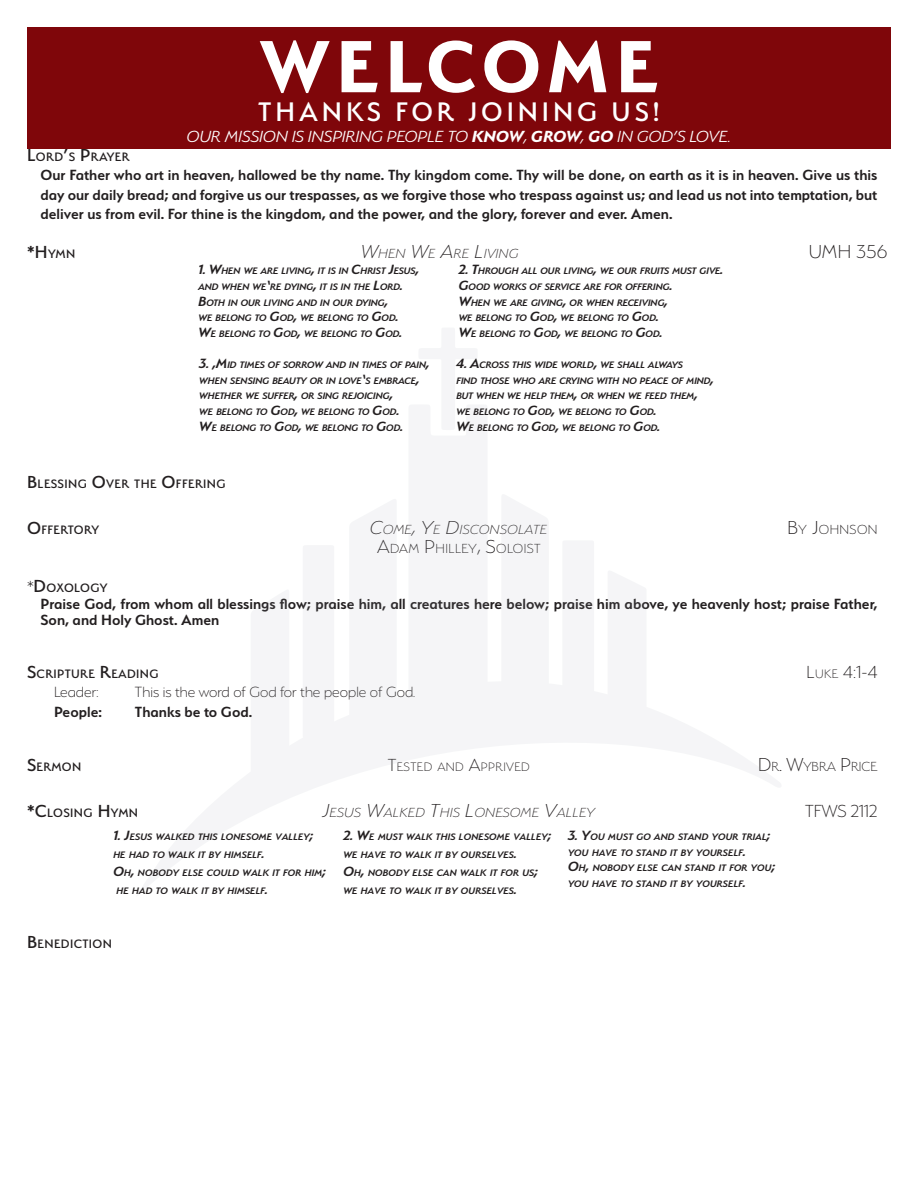
<style>
.page{position:relative;width:918px;height:1188px;background:#fff}
.page>*{position:absolute;margin:0;border:0;box-sizing:border-box;transform-origin:0 0}
.Main{font:700 82.5px "Serenity";letter-spacing:.07em;color:#fff}
.Secondary{font:500 30px "Serenity";letter-spacing:.13em;color:#fff}
.Reponses{font:200 21px "Serenity";letter-spacing:.02em;color:#231f20}
.Order{font:200 19.5px "Serenity";letter-spacing:-.01em;color:#231f20}
.Secondary-2{font:italic 300 18px "Serenity";color:#fff}
.Reponses-2{font:600 16.5px/19.5px "Serenity";color:#231f20;text-align:justify}
.Call_to_Worship{font:200 16.5px "Serenity";color:#231f20}
.Call_to_Worship-2{font:600 16.5px "Serenity";color:#231f20}
.Order-2{font:italic 200 14.7px "Serenity";letter-spacing:.03em;color:#231f20}
.Order-3{font:200 14.7px "Serenity";letter-spacing:.03em;color:#231f20}
.Reponses-3{font:italic 200 14.7px "Serenity";letter-spacing:.03em;color:#231f20}
.Order-4{font:500 13.65px "Serenity";letter-spacing:.03em;color:#231f20}
.Order-5{font:200 13.65px "Serenity";letter-spacing:.03em;color:#231f20}
.Order-6{font:500 13.65px "Serenity";letter-spacing:.01em;color:#231f20}
.Reponses-4{font:500 13.65px "Serenity";color:#231f20}
.Order-7{font:italic 600 10.5px/18px "Serenity";letter-spacing:-.015em;color:#231f20}
.s1{font-weight:700}
.s2{font-size:19.5px}
.s3{font-size:21px}
.s4{font-size:15px}
.s5{font-weight:200;font-size:18px}
.s6{font-size:13.65px}
</style>
<div class="page">
<div style="left:27px;top:27px;width:864px;height:121px;background:#7f060a"></div>
<p class="Main" style="left:260px;top:20px;width:400px">WELCOME</p>
<p class="Secondary" style="left:258px;top:95px;width:403px">THANKS FOR JOINING US!</p>
<p class="Secondary-2" style="left:187px;top:127px;width:546px">OUR MISSION IS INSPIRING PEOPLE TO <span class="s1">KNOW</span>, <span class="s1">GROW</span>, <span class="s1">GO</span> IN GOD’S LOVE.</p>
<p class="Order-4" style="left:27px;top:149px;width:104px"><span class="s2">L</span>ORD<span class="s2">’</span>S <span class="s2">P</span> RAYER</p>
<p class="Reponses-2" style="left:40px;top:165px;width:839px">Our Father who art in heaven, hallowed be thy name. Thy kingdom come. Thy will be done, on earth as it is in heaven. Give us this day our daily bread; and forgive us our trespasses, as we forgive those who trespass against us; and lead us not into temptation, but deliver us from evil. For thine is the kingdom, and the power, and the glory, forever and ever. Amen.</p>
<p class="Reponses-4" style="left:27px;top:247px;width:50px"><span class="s2">*H</span>YMN</p>
<p class="Reponses-3" style="left:361px;top:246px;width:159px"><span class="s3">W</span>HEN <span class="s3">W</span>E <span class="s3">A</span>RE <span class="s3">L</span>IVING</p>
<p class="Reponses" style="left:809px;top:241px;width:80px">UMH 356</p>
<p class="Order-7" style="left:198px;top:262px;width:222px"><span class="s4">1. W</span>HEN WE ARE LIVING<span class="s4">,</span> IT IS IN <span class="s4">C</span>HRIST <span class="s4">J</span>ESUS<span class="s4">,</span></p>
<p class="Order-7" style="left:198px;top:277px;width:206px">AND WHEN WE<span class="s4">‘</span>RE DYING<span class="s4">,</span> IT IS IN THE <span class="s4">L</span>ORD<span class="s4">.</span></p>
<p class="Order-7" style="left:198px;top:293px;width:191px"><span class="s4">B</span>OTH IN OUR LIVING AND IN OUR DYING<span class="s4">,</span></p>
<p class="Order-7" style="left:198px;top:309px;width:202px">WE BELONG TO <span class="s4">G</span>OD<span class="s4">,</span> WE BELONG TO <span class="s4">G</span>OD<span class="s4">.</span></p>
<p class="Order-7" style="left:198px;top:325px;width:206px"><span class="s4">W</span>E BELONG TO <span class="s4">G</span>OD<span class="s4">,</span> WE BELONG TO <span class="s4">G</span>OD<span class="s4">.</span></p>
<p class="Order-7" style="left:199px;top:356px;width:232px"><span class="s4">3. ‚M</span>ID TIMES OF SORROW AND IN TIMES OF PAIN<span class="s4">,</span></p>
<p class="Order-7" style="left:199px;top:371px;width:222px">WHEN SENSING BEAUTY OR IN LOVE<span class="s4">‘</span>S EMBRACE<span class="s4">,</span></p>
<p class="Order-7" style="left:199px;top:387px;width:195px">WHETHER WE SUFFER<span class="s4">,</span> OR SING REJOICING<span class="s4">,</span></p>
<p class="Order-7" style="left:199px;top:403px;width:202px">WE BELONG TO <span class="s4">G</span>OD<span class="s4">,</span> WE BELONG TO <span class="s4">G</span>OD<span class="s4">.</span></p>
<p class="Order-7" style="left:199px;top:419px;width:206px"><span class="s4">W</span>E BELONG TO <span class="s4">G</span>OD<span class="s4">,</span> WE BELONG TO <span class="s4">G</span>OD<span class="s4">.</span></p>
<p class="Order-7" style="left:459px;top:262px;width:266px"><span class="s4">2. T</span>HROUGH ALL OUR LIVING<span class="s4">,</span> WE OUR FRUITS MUST GIVE<span class="s4">.</span></p>
<p class="Order-7" style="left:459px;top:277px;width:215px"><span class="s4">G</span>OOD WORKS OF SERVICE ARE FOR OFFERING<span class="s4">.</span></p>
<p class="Order-7" style="left:459px;top:293px;width:211px"><span class="s4">W</span>HEN WE ARE GIVING<span class="s4">,</span> OR WHEN RECEIVING<span class="s4">,</span></p>
<p class="Order-7" style="left:459px;top:309px;width:202px">WE BELONG TO <span class="s4">G</span>OD<span class="s4">,</span> WE BELONG TO <span class="s4">G</span>OD<span class="s4">.</span></p>
<p class="Order-7" style="left:459px;top:325px;width:206px"><span class="s4">W</span>E BELONG TO <span class="s4">G</span>OD<span class="s4">,</span> WE BELONG TO <span class="s4">G</span>OD<span class="s4">.</span></p>
<p class="Order-7" style="left:456px;top:356px;width:228px"><span class="s4">4. A</span>CROSS THIS WIDE WORLD<span class="s4">,</span> WE SHALL ALWAYS</p>
<p class="Order-7" style="left:456px;top:371px;width:259px">FIND THOSE WHO ARE CRYING WITH NO PEACE OF MIND<span class="s4">,</span></p>
<p class="Order-7" style="left:456px;top:387px;width:243px">BUT WHEN WE HELP THEM<span class="s4">,</span> OR WHEN WE FEED THEM<span class="s4">,</span></p>
<p class="Order-7" style="left:456px;top:403px;width:202px">WE BELONG TO <span class="s4">G</span>OD<span class="s4">,</span> WE BELONG TO <span class="s4">G</span>OD<span class="s4">.</span></p>
<p class="Order-7" style="left:456px;top:419px;width:206px"><span class="s4">W</span>E BELONG TO <span class="s4">G</span>OD<span class="s4">,</span> WE BELONG TO <span class="s4">G</span>OD<span class="s4">.</span></p>
<p class="Order-4" style="left:27px;top:476px;width:200px"><span class="s2">B</span>LESSING <span class="s2">O</span>VER THE <span class="s2">O</span>FFERING</p>
<p class="Order-4" style="left:27px;top:522px;width:74px"><span class="s2">O</span>FFERTORY</p>
<p class="Order-2" style="left:370px;top:522px;width:179px"><span class="s3">C</span>OME<span class="s3">, Y</span>E <span class="s3">D</span>ISCONSOLATE</p>
<p class="Order-3" style="left:788px;top:521px;width:92px"><span class="s3">B</span>Y <span class="s3">J</span>OHNSON</p>
<p class="Order-3" style="left:377px;top:541px;width:158px"><span class="s3">A</span>DAM <span class="s3">P</span>HILLEY<span class="s3">, S</span>OLOIST</p>
<p class="Order-6" style="left:27px;top:580px;width:82px"><span class="s5">*</span><span class="s2">D</span> OXOLOGY</p>
<p class="Reponses-2" style="left:40px;top:595px;width:838px;line-height:16.5px">Praise God, from whom all blessings flow; praise him, all creatures here below; praise him above, ye heavenly host; praise Father,<br>Son, and Holy Ghost. Amen</p>
<p class="Order-4" style="left:27px;top:666px;width:133px"><span class="s2">S</span>CRIPTURE <span class="s2">R</span>EADING</p>
<p class="Order" style="left:807px;top:662px;width:72px">L <span class="s6">UKE</span> 4:1-4</p>
<p class="Call_to_Worship" style="left:54px;top:684px;width:46px">Leader:</p>
<p class="Call_to_Worship" style="left:135px;top:684px;width:282px">This is the word of God for the people of God.</p>
<p class="Call_to_Worship-2" style="left:54px;top:703px;width:49px">People:</p>
<p class="Call_to_Worship-2" style="left:135px;top:703px;width:119px">Thanks be to God.</p>
<p class="Order-4" style="left:27px;top:760px;width:56px"><span class="s2">S</span>ERMON</p>
<p class="Order-5" style="left:388px;top:760px;width:144px"><span class="s2">T</span>ESTED AND <span class="s2">A</span>PP RIVED</p>
<p class="Order-3" style="left:758px;top:759px;width:121px"><span class="s3">D</span> R<span class="s3">. W</span>YBRA <span class="s3">P</span>RICE</p>
<p class="Order-4" style="left:27px;top:805px;width:113px"><span class="s2">*C</span>LOSING <span class="s2">H</span>YMN</p>
<p class="Order-2" style="left:323px;top:805px;width:273px"><span class="s3">J</span>ESUS <span class="s3">W</span>ALKED <span class="s3">T</span>HIS <span class="s3">L</span>ONESOME <span class="s3">V</span>ALL EY</p>
<p class="Order" style="left:805px;top:801px;width:74px">TFWS 2112</p>
<p class="Order-7" style="left:113px;top:827px;width:202px"><span class="s4">1. J</span>ESUS WALKED THIS LONESOME VALLEY<span class="s4">;</span></p>
<p class="Order-7" style="left:113px;top:845px;width:153px">HE HAD TO WALK IT BY HIMSELF<span class="s4">.</span></p>
<p class="Order-7" style="left:113px;top:863px;width:214px"><span class="s4">O</span>H<span class="s4">,</span> NOBODY ELSE COULD WALK IT FOR HIM<span class="s4">;</span></p>
<p class="Order-7" style="left:117px;top:881px;width:153px">HE HAD TO WALK IT BY HIMSELF<span class="s4">.</span></p>
<p class="Order-4" style="left:27px;top:937px;width:87px"><span class="s2">B</span>ENEDICTION</p>
<p class="Order-7" style="left:343px;top:827px;width:210px"><span class="s4">2. W</span>E MUST WALK THIS LONESOME VALLEY<span class="s4">;<br></span>WE HAVE TO WALK IT BY OURSELVES<span class="s4">.<br>O</span>H<span class="s4">,</span> NOBODY ELSE CAN WALK IT FOR US<span class="s4">;<br></span>WE HAVE TO WALK IT BY OURSELVES<span class="s4">.</span></p>
<p class="Order-7" style="left:568px;top:827px;width:204px"><span class="s4">3. Y</span>OU MUST GO AND STAND YOUR TRIAL<span class="s4">;</span></p>
<p class="Order-7" style="left:568px;top:843px;width:180px">YOU HAVE TO STAND IT BY YOURSELF<span class="s4">.</span></p>
<p class="Order-7" style="left:568px;top:859px;width:209px"><span class="s4">O</span>H<span class="s4">,</span> NOBODY ELSE CAN STAND IT FOR YOU<span class="s4">;</span></p>
<p class="Order-7" style="left:568px;top:875px;width:180px">YOU HAVE TO STAND IT BY YOURSELF<span class="s4">.</span></p>
</div>
